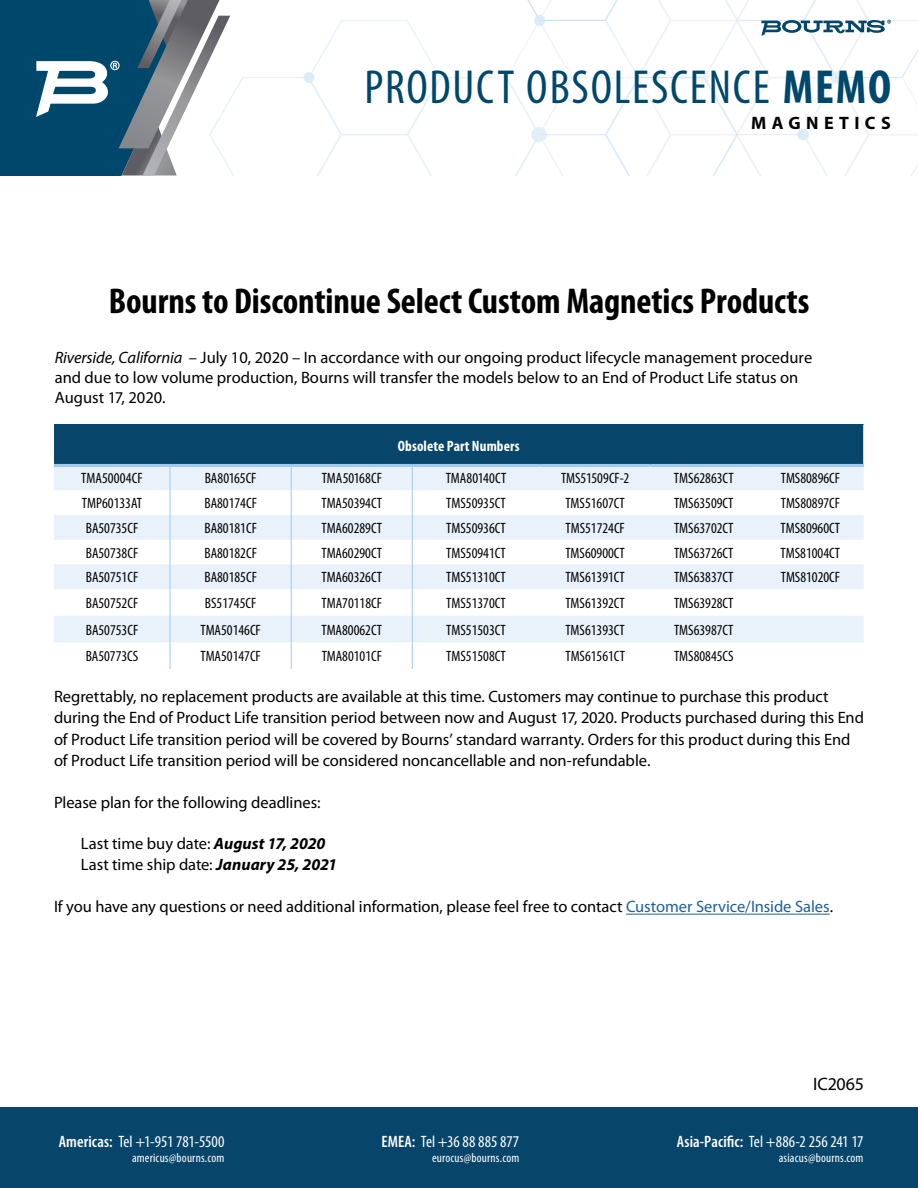
<style>
.page{position:relative;width:918px;height:1188px;background:#fff}
.page>*{position:absolute;margin:0;border:0;box-sizing:border-box;transform-origin:0 0}
.t1{font:condensed 48px "Myriad Pro";letter-spacing:.04em;color:#00476c}
.t2{font:700 condensed 36px "Myriad Pro";letter-spacing:-.005em;color:#000}
.t3{font:700 18px "Myriad Pro";letter-spacing:.3em;color:#000}
.t4{font:18px "Myriad Pro";letter-spacing:-.005em;color:#000}
.t5{font:16.5px/21px "Myriad Pro";color:#000}
.t6{font:condensed 16.5px "Myriad Pro";color:#fff}
.t7{font:condensed 15px "Myriad Pro";color:#000}
.t8{font:700 condensed 15px "Myriad Pro";letter-spacing:.01em;color:#fff}
.t9{font:condensed 12.75px "Myriad Pro";letter-spacing:.015em;color:#fff}
.s1{font-weight:700}
.s2{font-style:italic}
.s3{font-weight:700;font-style:italic}
.s4{color:#215e9e}
.s5{font-weight:600}
</style>
<div class="page">
<div style="left:0;top:1107px;width:918px;height:81px;background:#07456b"></div>
<svg style="left:0;top:0;width:918px;height:176px"></svg>
<hr style="left:626px;top:914px;width:204px;height:1px;background:#215e9e">
<div style="left:54px;top:424px;width:810px;height:41px;background:#07456b"></div>
<svg style="left:54px;top:467px;width:810px;height:175px;fill:#e9f1fa"></svg>
<hr style="left:54px;top:464px;width:116px;height:3px;background:#a0c9ec">
<hr style="left:170px;top:464px;width:121px;height:3px;background:#a0c9ec">
<hr style="left:291px;top:464px;width:121px;height:3px;background:#a0c9ec">
<hr style="left:412px;top:464px;width:128px;height:3px;background:#a0c9ec">
<hr style="left:540px;top:464px;width:111px;height:3px;background:#a0c9ec">
<hr style="left:651px;top:464px;width:106px;height:3px;background:#a0c9ec">
<hr style="left:757px;top:464px;width:107px;height:3px;background:#a0c9ec">
<hr style="left:863px;top:424px;width:1px;height:40px;background:#fff">
<svg style="left:412px;top:467px;width:1px;height:202px"></svg>
<svg style="left:170px;top:467px;width:1px;height:202px"></svg>
<svg style="left:291px;top:467px;width:1px;height:202px"></svg>
<h1 class="t1" style="left:364px;top:61px;width:528px">PRODUCT OBSOLESCENCE <span class="s1">MEMO</span></h1>
<p class="t3" style="left:751px;top:113px;width:141px">MAGNETICS</p>
<h2 class="t2" style="left:109px;top:281px;width:702px">Bourns to Discontinue Select Custom Magnetics Products</h2>
<p class="t5" style="left:55px;top:348px;width:759px;line-height:19.8px"><span class="s2">Riverside, California</span> – July 10, 2020 – In accordance with our ongoing product lifecycle management procedure and due to low volume production, Bourns will transfer the models below to an End of Product Life status on<br>August 17, 2020.</p>
<p class="t8" style="left:398px;top:437px;width:123px">Obsolete Part Numbers</p>
<p class="t7" style="left:81px;top:470px;width:63px">TMA50004CF</p>
<p class="t7" style="left:205px;top:470px;width:53px">BA80165CF</p>
<p class="t7" style="left:322px;top:470px;width:62px">TMA50168CF</p>
<p class="t7" style="left:446px;top:470px;width:62px">TMA80140CT</p>
<p class="t7" style="left:561px;top:470px;width:70px">TMS51509CF-2</p>
<p class="t7" style="left:674px;top:470px;width:61px">TMS62863CT</p>
<p class="t7" style="left:781px;top:470px;width:61px">TMS80896CF</p>
<p class="t7" style="left:82px;top:495px;width:62px">TMP60133AT</p>
<p class="t7" style="left:204px;top:495px;width:54px">BA80174CF</p>
<p class="t7" style="left:322px;top:495px;width:62px">TMA50394CT</p>
<p class="t7" style="left:446px;top:495px;width:61px">TMS50935CT</p>
<p class="t7" style="left:565px;top:495px;width:61px">TMS51607CT</p>
<p class="t7" style="left:674px;top:495px;width:61px">TMS63509CT</p>
<p class="t7" style="left:781px;top:495px;width:61px">TMS80897CF</p>
<p class="t7" style="left:86px;top:520px;width:54px">BA50735CF</p>
<p class="t7" style="left:204px;top:520px;width:54px">BA80181CF</p>
<p class="t7" style="left:322px;top:520px;width:62px">TMA60289CT</p>
<p class="t7" style="left:446px;top:520px;width:61px">TMS50936CT</p>
<p class="t7" style="left:566px;top:520px;width:61px">TMS51724CF</p>
<p class="t7" style="left:674px;top:520px;width:61px">TMS63702CT</p>
<p class="t7" style="left:781px;top:520px;width:61px">TMS80960CT</p>
<p class="t7" style="left:86px;top:545px;width:54px">BA50738CF</p>
<p class="t7" style="left:204px;top:545px;width:54px">BA80182CF</p>
<p class="t7" style="left:322px;top:545px;width:62px">TMA60290CT</p>
<p class="t7" style="left:446px;top:545px;width:61px">TMS50941CT</p>
<p class="t7" style="left:565px;top:545px;width:61px">TMS60900CT</p>
<p class="t7" style="left:674px;top:545px;width:61px">TMS63726CT</p>
<p class="t7" style="left:781px;top:545px;width:61px">TMS81004CT</p>
<p class="t7" style="left:86px;top:569px;width:54px">BA50751CF</p>
<p class="t7" style="left:204px;top:569px;width:54px">BA80185CF</p>
<p class="t7" style="left:322px;top:569px;width:62px">TMA60326CT</p>
<p class="t7" style="left:446px;top:569px;width:61px">TMS51310CT</p>
<p class="t7" style="left:565px;top:569px;width:61px">TMS61391CT</p>
<p class="t7" style="left:674px;top:569px;width:61px">TMS63837CT</p>
<p class="t7" style="left:781px;top:569px;width:61px">TMS81020CF</p>
<p class="t7" style="left:86px;top:595px;width:54px">BA50752CF</p>
<p class="t7" style="left:205px;top:595px;width:53px">BS51745CF</p>
<p class="t7" style="left:322px;top:595px;width:62px">TMA70118CF</p>
<p class="t7" style="left:446px;top:595px;width:61px">TMS51370CT</p>
<p class="t7" style="left:565px;top:595px;width:61px">TMS61392CT</p>
<p class="t7" style="left:674px;top:595px;width:61px">TMS63928CT</p>
<p class="t7" style="left:86px;top:622px;width:54px">BA50753CF</p>
<p class="t7" style="left:201px;top:622px;width:62px">TMA50146CF</p>
<p class="t7" style="left:322px;top:622px;width:62px">TMA80062CT</p>
<p class="t7" style="left:446px;top:622px;width:61px">TMS51503CT</p>
<p class="t7" style="left:565px;top:622px;width:61px">TMS61393CT</p>
<p class="t7" style="left:674px;top:622px;width:61px">TMS63987CT</p>
<p class="t7" style="left:86px;top:648px;width:54px">BA50773CS</p>
<p class="t7" style="left:201px;top:648px;width:62px">TMA50147CF</p>
<p class="t7" style="left:322px;top:648px;width:62px">TMA80101CF</p>
<p class="t7" style="left:446px;top:648px;width:61px">TMS51508CT</p>
<p class="t7" style="left:565px;top:648px;width:61px">TMS61561CT</p>
<p class="t7" style="left:674px;top:648px;width:61px">TMS80845CS</p>
<p class="t5" style="left:54px;top:687px;width:812px">Regrettably, no replacement products are available at this time. Customers may continue to purchase this product during the End of Product Life transition period between now and August 17, 2020. Products purchased during this End of Product Life transition period will be covered by Bourns’ standard warranty. Orders for this product during this End of Product Life transition period will be considered noncancellable and non-refundable.</p>
<p class="t5" style="left:54px;top:792px;width:268px">Please plan for the following deadlines:</p>
<p class="t5" style="left:81px;top:834px;width:258px">Last time buy date: <span class="s3">August 17, 2020<br></span>Last time ship date: <span class="s3">January 25, 2021</span></p>
<p class="t5" style="left:54px;top:897px;width:781px">If you have any questions or need additional information, please feel free to contact <span class="s4">Customer Service/Inside Sales</span>.</p>
<p class="t6" style="left:59px;top:1132px;width:167px"><span class="s5">Americas:</span> Tel +1-951 781-5500</p>
<p class="t9" style="left:132px;top:1151px;width:94px">americus@bourns.com</p>
<p class="t6" style="left:382px;top:1132px;width:139px"><span class="s5">EMEA:</span> Tel +36 88 885 877</p>
<p class="t9" style="left:432px;top:1151px;width:89px">eurocus@bourns.com</p>
<p class="t4" style="left:813px;top:1074px;width:52px">IC2065</p>
<p class="t6" style="left:677px;top:1132px;width:188px"><span class="s5">Asia-Pacific:</span> Tel +886-2 256 241 17</p>
<p class="t9" style="left:779px;top:1151px;width:86px">asiacus@bourns.com</p>
</div>
